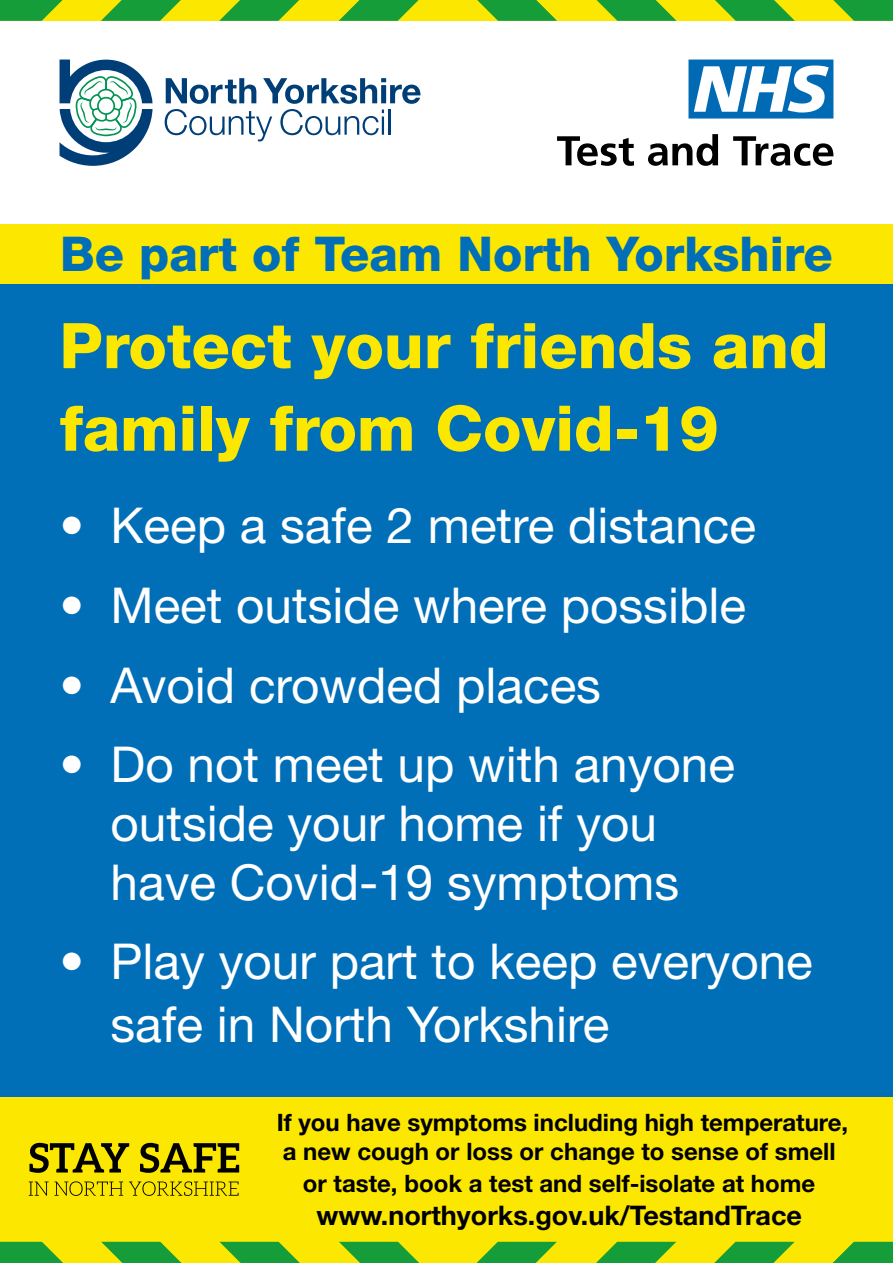
<style>
.page{position:relative;width:893px;height:1263px;background:#fff}
.page>*{position:absolute;margin:0;border:0;box-sizing:border-box;transform-origin:0 0}
.t1{font:800 63px/82.5px "Helvetica Neue LT Std";color:#fbe700}
.t2{font:49.5px/58.5px "Helvetica Neue LT Std";color:#fff;text-align:center}
.t3{font:800 48px "Helvetica Neue LT Std";color:#006fb7}
.t4{font:700 27px "Helvetica Neue LT Std";color:#000}
.t5{font:700 24px/28.8px "Helvetica Neue LT Std";color:#000}
</style>
<div class="page">
<div style="left:0;top:284px;width:893px;height:813px;background:#006fb7"></div>
<svg style="left:688px;top:60px;width:145px;height:59px"></svg>
<svg style="left:557px;top:136px;width:77px;height:30px"></svg>
<svg style="left:648px;top:134px;width:70px;height:32px"></svg>
<svg style="left:733px;top:136px;width:100px;height:30px"></svg>
<svg style="left:165px;top:78px;width:255px;height:63px"></svg>
<hr style="left:388px;top:110px;width:3px;height:25px;background:#003e78">
<svg style="left:60px;top:60px;width:93px;height:106px"></svg>
<div style="left:0;top:1241px;width:893px;height:22px;background:#fbe700"></div>
<svg style="left:339px;top:1241px;width:80px;height:22px"></svg>
<svg style="left:219px;top:1241px;width:81px;height:22px"></svg>
<svg style="left:101px;top:1241px;width:81px;height:22px"></svg>
<svg style="left:0;top:1241px;width:63px;height:22px"></svg>
<svg style="left:476px;top:1241px;width:81px;height:22px"></svg>
<svg style="left:596px;top:1241px;width:80px;height:22px"></svg>
<svg style="left:714px;top:1241px;width:81px;height:22px"></svg>
<svg style="left:832px;top:1241px;width:61px;height:22px"></svg>
<div style="left:0;top:1097px;width:893px;height:144px;background:#fbe700"></div>
<svg style="left:29px;top:1143px;width:210px;height:30px"></svg>
<svg style="left:29px;top:1181px;width:210px;height:15px"></svg>
<div style="left:0;top:224px;width:893px;height:60px;background:#fbe700"></div>
<div style="left:0;top:0;width:893px;height:21px;background:#fbe700"></div>
<svg style="left:339px;top:0;width:80px;height:21px"></svg>
<svg style="left:219px;top:0;width:80px;height:21px"></svg>
<svg style="left:101px;top:0;width:80px;height:21px"></svg>
<svg style="left:0;top:0;width:63px;height:21px"></svg>
<svg style="left:477px;top:0;width:80px;height:21px"></svg>
<svg style="left:596px;top:0;width:80px;height:21px"></svg>
<svg style="left:715px;top:0;width:80px;height:21px"></svg>
<svg style="left:833px;top:0;width:60px;height:21px"></svg>
<p class="t3" style="left:60px;top:225px;width:774px">Be part of Team North Yorkshire</p>
<p class="t1" style="left:60px;top:304px;width:771px">Protect your friends and family from Covid-19</p>
<p class="t2" style="left:60px;top:496px;width:698px">• Keep a safe 2 metre distance</p>
<p class="t2" style="left:60px;top:575px;width:688px">• Meet outside where possible</p>
<p class="t2" style="left:60px;top:655px;width:543px">• Avoid crowded places</p>
<p class="t2" style="left:60px;top:735px;width:677px">• Do not meet up with anyone outside your home if you<br>have Covid-19 symptoms</p>
<p class="t2" style="left:111px;top:929px;width:704px;line-height:63px;text-align:left;text-indent:-51px">• Play your part to keep everyone safe in North Yorkshire</p>
<p class="t5" style="left:277px;top:1107px;width:573px">If you have symptoms including high temperature, a new cough or loss or change to sense of smell</p>
<p class="t5" style="left:303px;top:1169px;width:514px">or taste, book a test and self-isolate at home</p>
<p class="t4" style="left:316px;top:1198px;width:487px">www.northyorks.gov.uk/TestandTrace</p>
</div>
